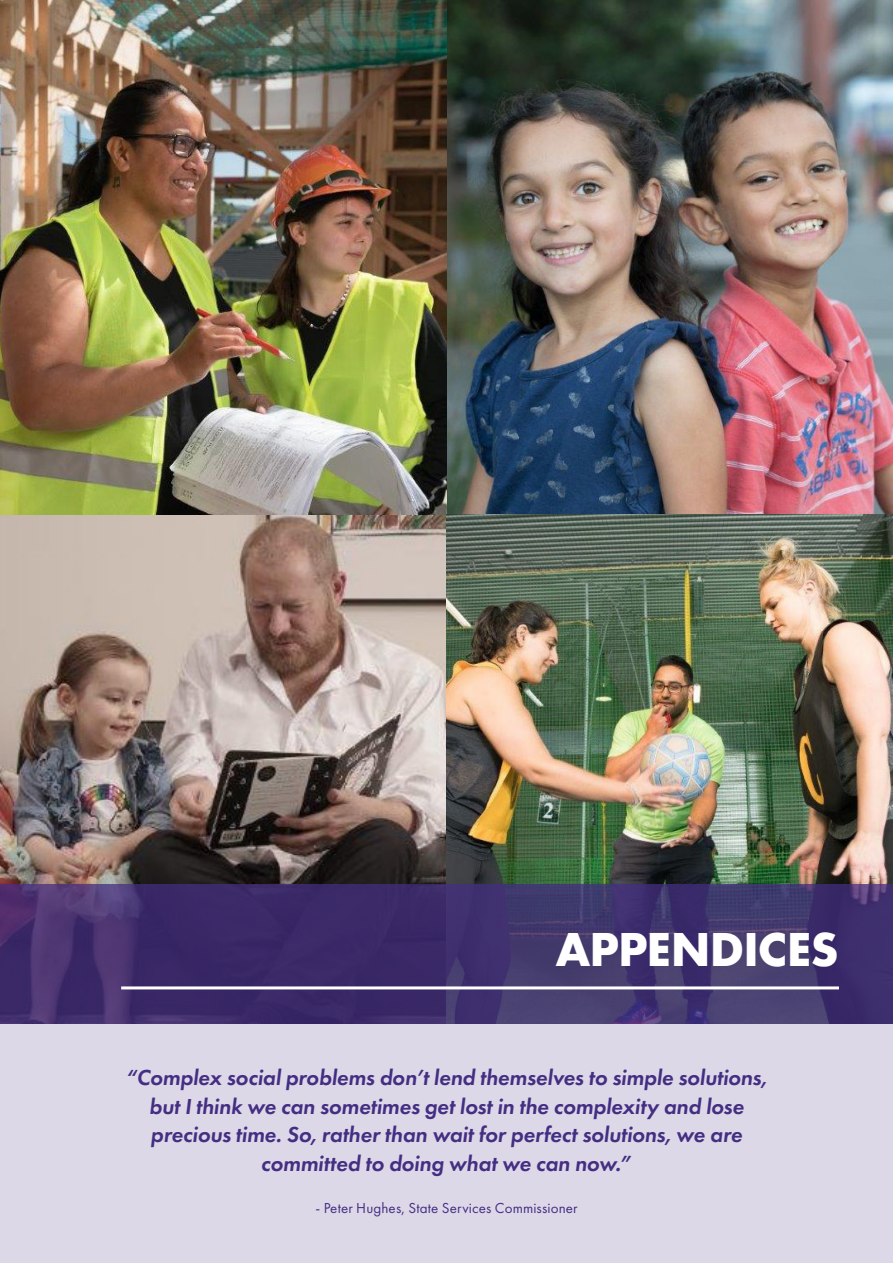
<style>
.page{position:relative;width:893px;height:1263px;background:#fff}
.page>*{position:absolute;margin:0;border:0;box-sizing:border-box;transform-origin:0 0}
.t1{font:700 49.5px "Futura PT";letter-spacing:-.02em;color:#fff}
.t2{font:italic 600 22.5px/28.5px "Futura PT";letter-spacing:-.005em;color:#442e82;text-align:center}
.t3{font:15px "Futura PT";letter-spacing:.01em;color:#442e82}
</style>
<div class="page">
<img style="left:0;top:514px;width:446px;height:370px">
<img style="left:446px;top:0;width:447px;height:514px">
<img style="left:0;top:0;width:446px;height:514px">
<img style="left:446px;top:514px;width:447px;height:370px">
<svg style="left:0;top:884px;width:893px;height:141px;background:#41326d"></svg>
<hr style="left:121px;top:986px;width:718px;height:3px;background:#fff">
<div style="left:0;top:1025px;width:893px;height:238px;background:#ddd8e8"></div>
<h1 class="t1" style="left:556px;top:918px;width:285px">APPENDICES</h1>
<p class="t2" style="left:126px;top:1063px;width:643px">“Complex social problems don’t lend themselves to simple solutions, but I think we can sometimes get lost in the complexity and lose precious time. So, rather than wait for perfect solutions, we are committed to doing what we can now.”</p>
<p class="t3" style="left:315px;top:1199px;width:264px">- Peter Hughes, State Services Commissioner</p>
</div>
